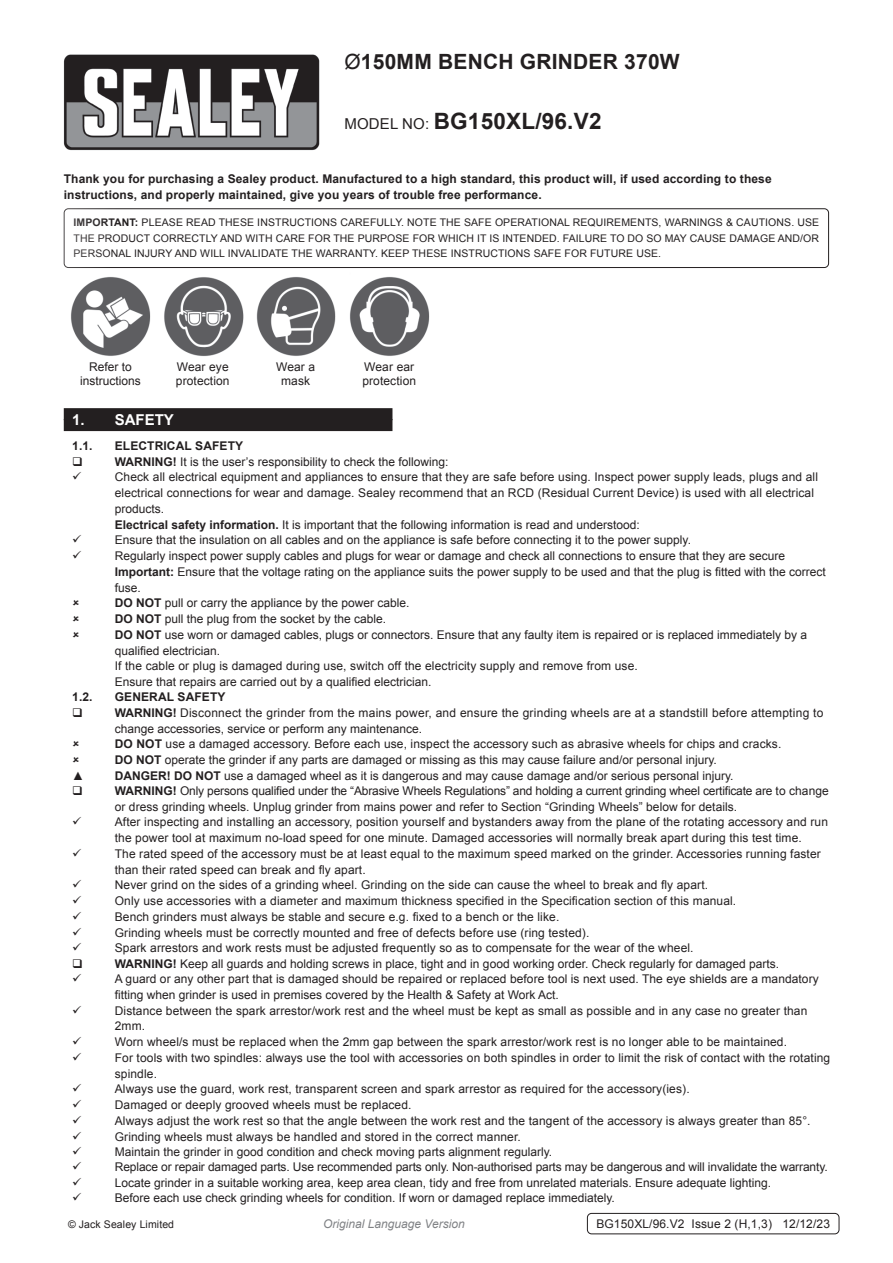
<style>
.page{position:relative;width:893px;height:1263px;background:#fff}
.page>*{position:absolute;margin:0;border:0;box-sizing:border-box;transform-origin:0 0}
.Instructions_Model_No{font:700 22.5px "Arial";letter-spacing:.01em;color:#231f20}
.Product_Description{font:700 21px "Arial";letter-spacing:.01em;color:#231f20}
.t1{font:700 15px "Arial";color:#fff}
.Body{font:12px/15.8px "Arial";letter-spacing:.01em;color:#231f20}
.Body-2{font:700 12px/15.8px "Arial";letter-spacing:.01em;color:#231f20}
.Body-3{font:12px "Arial";letter-spacing:-.01em;color:#231f20}
.Body__Footer{font:12px "Arial";letter-spacing:.01em;color:#231f20}
.t2{font:italic 12px "Arial";color:#808285}
.Body__Justified__7pt{font:10.5px/15.8px "Arial";letter-spacing:.01em;color:#231f20;text-align:justify}
.s1{font-weight:400}
.s2{font-weight:400;font-size:15px}
.s3{font-weight:700}
</style>
<div class="page">
<img style="left:63px;top:54px;width:257px;height:97px">
<div style="left:64px;top:208px;width:765px;height:60px;border:1px solid #231f20;border-radius:4px"></div>
<div style="left:64px;top:419px;width:328px;height:12px;background:#231f20"></div>
<div style="left:64px;top:408px;width:328px;height:12px;background:#231f20"></div>
<div style="left:587px;top:1213px;width:252px;height:21px;border:1px solid #231f20;border-radius:4px"></div>
<img style="left:71px;top:277px;width:80px;height:79px">
<img style="left:164px;top:277px;width:80px;height:79px">
<img style="left:256px;top:277px;width:80px;height:79px">
<img style="left:350px;top:277px;width:80px;height:79px">
<p class="Product_Description" style="left:344px;top:48px;width:337px"><span class="s1">Ø</span>150MM BENCH GRINDER 370W</p>
<p class="Instructions_Model_No" style="left:344px;top:106px;width:259px"><span class="s2">MODEL NO:</span> BG150XL/96.V2</p>
<p class="Body-2" style="left:64px;top:171px;width:709px">Thank you for purchasing a Sealey product. Manufactured to a high standard, this product will, if used according to these instructions, and properly maintained, give you years of trouble free performance.</p>
<p class="Body__Justified__7pt" style="left:74px;top:214px;width:747px"><span class="s3">IMPORTANT:</span> PLEASE READ THESE INSTRUCTIONS CAREFULLY. NOTE THE SAFE OPERATIONAL REQUIREMENTS, WARNINGS &amp; CAUTIONS. USE THE PRODUCT CORRECTLY AND WITH CARE FOR THE PURPOSE FOR WHICH IT IS INTENDED. FAILURE TO DO SO MAY CAUSE DAMAGE AND/OR PERSONAL INJURY AND WILL INVALIDATE THE WARRANTY. KEEP THESE INSTRUCTIONS SAFE FOR FUTURE USE.</p>
<p class="Body" style="left:89px;top:359px;width:44px">Refer to</p>
<p class="Body" style="left:80px;top:373px;width:62px">instructions</p>
<p class="Body" style="left:177px;top:359px;width:53px">Wear eye</p>
<p class="Body" style="left:176px;top:373px;width:55px">protection</p>
<p class="Body" style="left:276px;top:359px;width:41px">Wear a</p>
<p class="Body" style="left:281px;top:373px;width:31px">mask</p>
<p class="Body" style="left:364px;top:359px;width:51px">Wear ear</p>
<p class="Body" style="left:362px;top:373px;width:55px">protection</p>
<p class="t1" style="left:72px;top:410px;width:103px">1. SAFETY</p>
<p class="Body-2" style="left:72px;top:438px;width:22px">1.1.</p>
<p class="Body-2" style="left:115px;top:438px;width:130px">ELECTRICAL SAFETY</p>
<p class="Body" style="left:115px;top:454px;width:335px"><span class="s3">WARNING!</span> It is the user’s responsibility to check the following:</p>
<p class="Body" style="left:115px;top:469px;width:705px">Check all electrical equipment and appliances to ensure that they are safe before using. Inspect power supply leads, plugs and all electrical connections for wear and damage. Sealey recommend that an RCD (Residual Current Device) is used with all electrical products.</p>
<p class="Body" style="left:115px;top:517px;width:526px"><span class="s3">Electrical safety information.</span> It is important that the following information is read and understood:</p>
<p class="Body" style="left:115px;top:532px;width:578px">Ensure that the insulation on all cables and on the appliance is safe before connecting it to the power supply.</p>
<p class="Body" style="left:115px;top:548px;width:713px">Regularly inspect power supply cables and plugs for wear or damage and check all connections to ensure that they are secure<br><span class="s3">Important:</span> Ensure that the voltage rating on the appliance suits the power supply to be used and that the plug is fitted with the correct fuse.</p>
<p class="Body" style="left:115px;top:595px;width:296px"><span class="s3">DO NOT</span> pull or carry the appliance by the power cable.</p>
<p class="Body" style="left:115px;top:611px;width:273px"><span class="s3">DO NOT</span> pull the plug from the socket by the cable.</p>
<p class="Body" style="left:115px;top:627px;width:694px"><span class="s3">DO NOT</span> use worn or damaged cables, plugs or connectors. Ensure that any faulty item is repaired or is replaced immediately by a qualified electrician.</p>
<p class="Body" style="left:115px;top:658px;width:524px">If the cable or plug is damaged during use, switch off the electricity supply and remove from use.</p>
<p class="Body" style="left:115px;top:674px;width:318px">Ensure that repairs are carried out by a qualified electrician.</p>
<p class="Body-2" style="left:72px;top:689px;width:22px">1.2.</p>
<p class="Body-2" style="left:115px;top:689px;width:112px">GENERAL SAFETY</p>
<p class="Body" style="left:115px;top:705px;width:710px"><span class="s3">WARNING!</span> Disconnect the grinder from the mains power, and ensure the grinding wheels are at a standstill before attempting to change accessories, service or perform any maintenance.</p>
<p class="Body" style="left:115px;top:736px;width:668px"><span class="s3">DO NOT</span> use a damaged accessory. Before each use, inspect the accessory such as abrasive wheels for chips and cracks.</p>
<p class="Body" style="left:115px;top:752px;width:604px"><span class="s3">DO NOT</span> operate the grinder if any parts are damaged or missing as this may cause failure and/or personal injury.</p>
<p class="Body" style="left:72px;top:768px;width:13px">▲</p>
<p class="Body" style="left:115px;top:768px;width:620px"><span class="s3">DANGER! DO NOT</span> use a damaged wheel as it is dangerous and may cause damage and/or serious personal injury.</p>
<p class="Body" style="left:115px;top:783px;width:715px"><span class="s3">WARNING!</span> Only persons qualified under the “Abrasive Wheels Regulations” and holding a current grinding wheel certificate are to change or dress grinding wheels. Unplug grinder from mains power and refer to Section “Grinding Wheels” below for details.</p>
<p class="Body" style="left:115px;top:814px;width:715px">After inspecting and installing an accessory, position yourself and bystanders away from the plane of the rotating accessory and run the power tool at maximum no-load speed for one minute. Damaged accessories will normally break apart during this test time.</p>
<p class="Body" style="left:115px;top:846px;width:707px">The rated speed of the accessory must be at least equal to the maximum speed marked on the grinder. Accessories running faster than their rated speed can break and fly apart.</p>
<p class="Body" style="left:115px;top:877px;width:595px">Never grind on the sides of a grinding wheel. Grinding on the side can cause the wheel to break and fly apart.</p>
<p class="Body" style="left:115px;top:893px;width:623px">Only use accessories with a diameter and maximum thickness specified in the Specification section of this manual.</p>
<p class="Body" style="left:115px;top:909px;width:446px">Bench grinders must always be stable and secure e.g. fixed to a bench or the like.</p>
<p class="Body" style="left:115px;top:925px;width:476px">Grinding wheels must be correctly mounted and free of defects before use (ring tested).</p>
<p class="Body" style="left:115px;top:940px;width:580px">Spark arrestors and work rests must be adjusted frequently so as to compensate for the wear of the wheel.</p>
<p class="Body" style="left:115px;top:956px;width:666px"><span class="s3">WARNING!</span> Keep all guards and holding screws in place, tight and in good working order. Check regularly for damaged parts.</p>
<p class="Body" style="left:115px;top:971px;width:705px">A guard or any other part that is damaged should be repaired or replaced before tool is next used. The eye shields are a mandatory fitting when grinder is used in premises covered by the Health &amp; Safety at Work Act.</p>
<p class="Body" style="left:115px;top:1003px;width:694px">Distance between the spark arrestor/work rest and the wheel must be kept as small as possible and in any case no greater than<br>2mm.</p>
<p class="Body" style="left:115px;top:1034px;width:674px">Worn wheel/s must be replaced when the 2mm gap between the spark arrestor/work rest is no longer able to be maintained.</p>
<p class="Body" style="left:115px;top:1050px;width:717px">For tools with two spindles: always use the tool with accessories on both spindles in order to limit the risk of contact with the rotating spindle.</p>
<p class="Body" style="left:115px;top:1081px;width:576px">Always use the guard, work rest, transparent screen and spark arrestor as required for the accessory(ies).</p>
<p class="Body" style="left:115px;top:1097px;width:298px">Damaged or deeply grooved wheels must be replaced.</p>
<p class="Body" style="left:115px;top:1113px;width:697px">Always adjust the work rest so that the angle between the work rest and the tangent of the accessory is always greater than 85°.</p>
<p class="Body" style="left:115px;top:1129px;width:408px">Grinding wheels must always be handled and stored in the correct manner.</p>
<p class="Body" style="left:115px;top:1144px;width:439px">Maintain the grinder in good condition and check moving parts alignment regularly.</p>
<p class="Body-3" style="left:115px;top:1159px;width:714px">Replace or repair damaged parts. Use recommended parts only. Non-authorised parts may be dangerous and will invalidate the warranty.</p>
<p class="Body" style="left:115px;top:1175px;width:658px">Locate grinder in a suitable working area, keep area clean, tidy and free from unrelated materials. Ensure adequate lighting.</p>
<p class="Body" style="left:115px;top:1190px;width:502px">Before each use check grinding wheels for condition. If worn or damaged replace immediately.</p>
<p class="Body__Justified__7pt" style="left:68px;top:1217px;width:108px">© Jack Sealey Limited</p>
<p class="t2" style="left:323px;top:1216px;width:143px">Original Language Version</p>
<p class="Body__Footer" style="left:596px;top:1216px;width:235px">BG150XL/96.V2 Issue 2 (H,1,3) 12/12/23</p>
</div>
